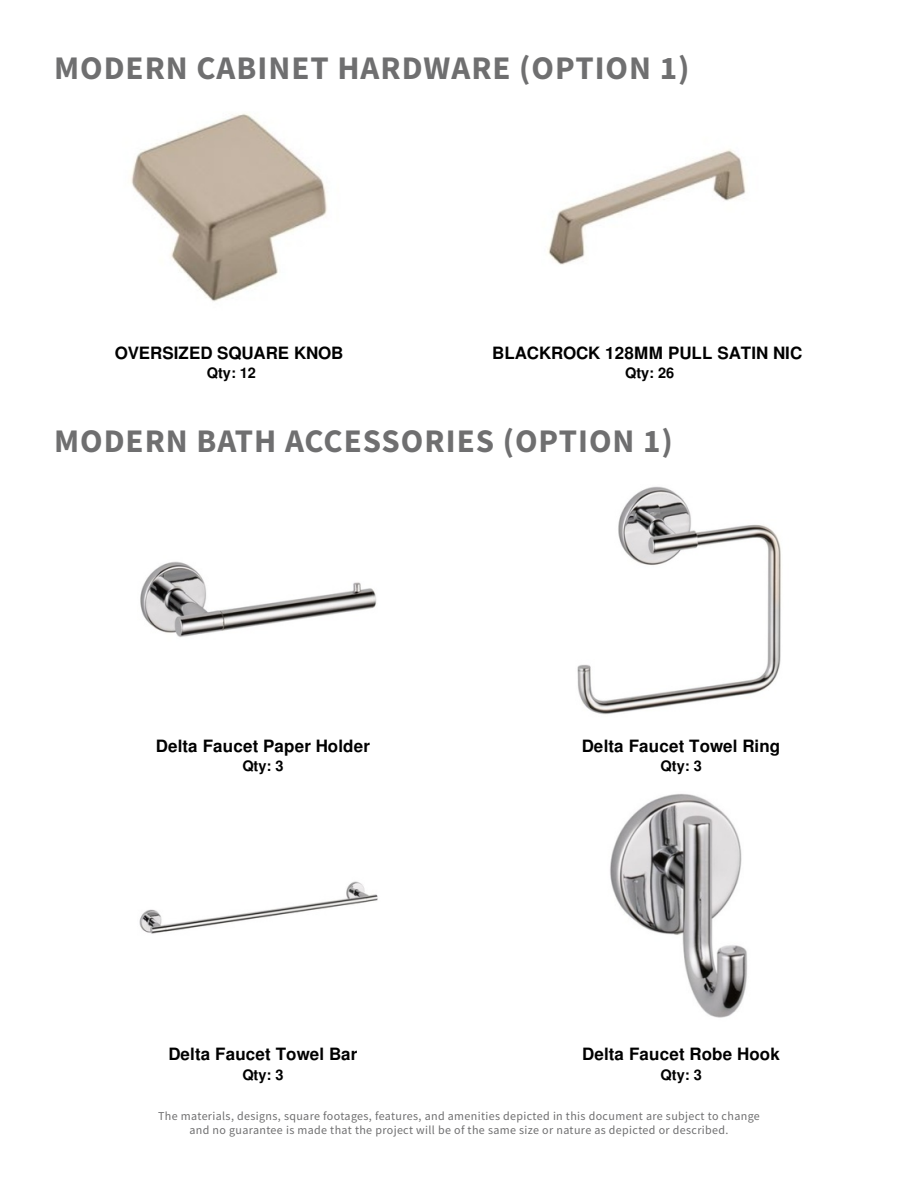
<style>
.page{position:relative;width:918px;height:1188px;background:#fff}
.page>*{position:absolute;margin:0;border:0;box-sizing:border-box;transform-origin:0 0}
.t1{font:700 33px "Source Sans Pro";letter-spacing:.03em;color:#6f6f70}
.t2{font:700 16.95px "Nimbus San L";letter-spacing:.01em;color:#000}
.t3{font:700 16.95px "Nimbus San L";letter-spacing:-.01em;color:#000}
.t4{font:700 14.55px "Nimbus San L";color:#000}
.t5{font:12px/14.4px "Source Sans Pro";letter-spacing:.03em;color:#6f6f70;text-align:center}
</style>
<div class="page">
<img style="left:131px;top:113px;width:196px;height:189px">
<img style="left:547px;top:149px;width:199px;height:116px">
<img style="left:140px;top:561px;width:237px;height:76px">
<img style="left:577px;top:486px;width:204px;height:229px">
<img style="left:139px;top:881px;width:239px;height:53px">
<img style="left:610px;top:793px;width:138px;height:225px">
<p class="t1" style="left:54px;top:45px;width:637px">MODERN CABINET HARDWARE (OPTION 1)</p>
<p class="t3" style="left:115px;top:346px;width:230px">OVERSIZED SQUARE KNOB</p>
<p class="t4" style="left:207px;top:368px;width:51px">Qty: 12</p>
<p class="t2" style="left:492px;top:346px;width:312px">BLACKROCK 128MM PULL SATIN NIC</p>
<p class="t4" style="left:625px;top:368px;width:51px">Qty: 26</p>
<p class="t1" style="left:54px;top:419px;width:620px">MODERN BATH ACCESSORIES (OPTION 1)</p>
<p class="t2" style="left:156px;top:739px;width:216px">Delta Faucet Paper Holder</p>
<p class="t4" style="left:242px;top:760px;width:43px">Qty: 3</p>
<p class="t2" style="left:168px;top:1048px;width:191px">Delta Faucet Towel Bar</p>
<p class="t4" style="left:242px;top:1069px;width:43px">Qty: 3</p>
<p class="t2" style="left:582px;top:739px;width:200px">Delta Faucet Towel Ring</p>
<p class="t4" style="left:661px;top:760px;width:43px">Qty: 3</p>
<p class="t2" style="left:582px;top:1048px;width:199px">Delta Faucet Robe Hook</p>
<p class="t4" style="left:661px;top:1069px;width:43px">Qty: 3</p>
<p class="t4" style="left:242px;top:1109px;width:43px">Qty: 3</p>
<p class="t4" style="left:661px;top:1109px;width:43px">Qty: 3</p>
<p class="t5" style="left:158px;top:1108px;width:603px">The materials, designs, square footages, features, and amenities depicted in this document are subject to change and no guarantee is made that the project will be of the same size or nature as depicted or described.</p>
</div>
